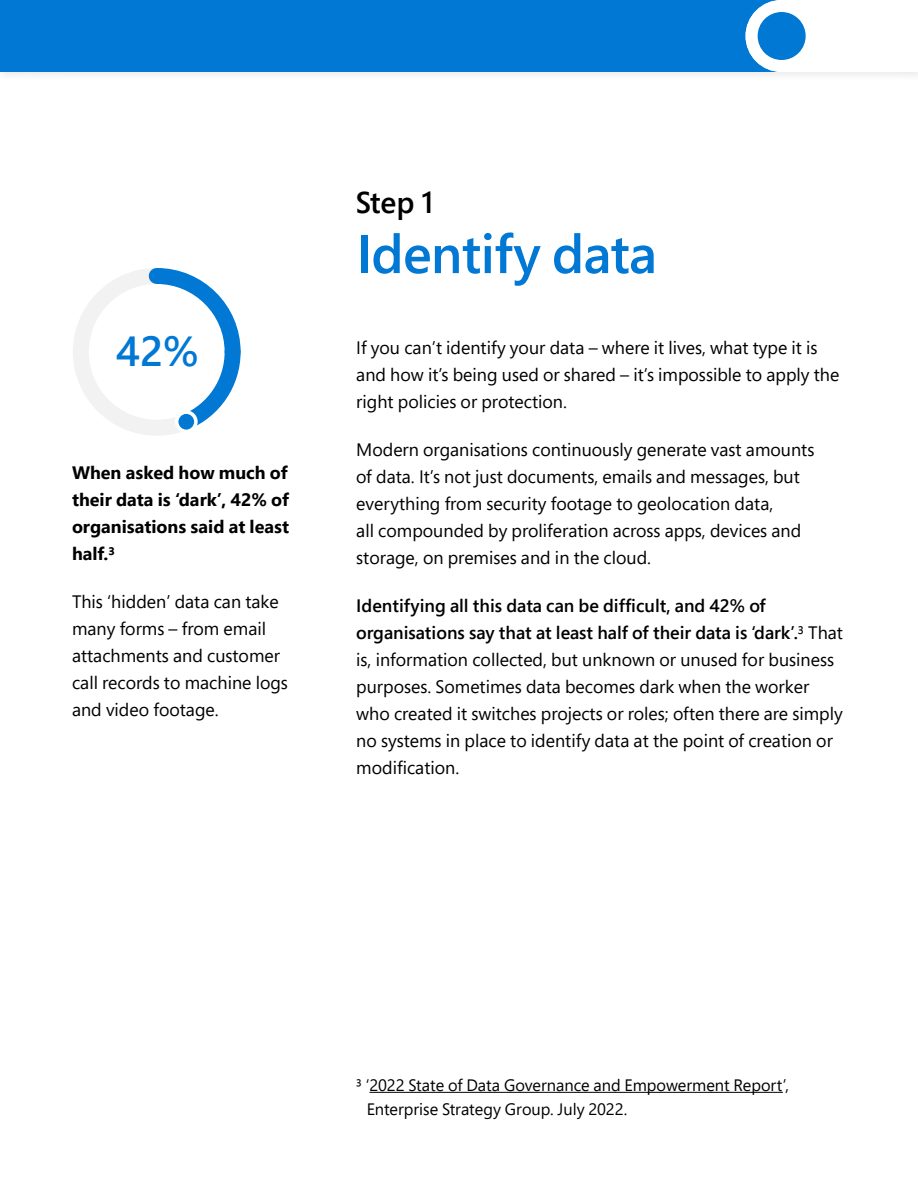
<style>
.page{position:relative;width:918px;height:1188px;background:#fff}
.page>*{position:absolute;margin:0;border:0;box-sizing:border-box;transform-origin:0 0}
._36_46{font:600 54px "Segoe Pro";letter-spacing:-.015em;color:#0078d4}
.Highlight_text_28_38{font:600 42px "Segoe Pro";color:#0078d4}
.HIghlight_text_20_30{font:600 30px "Segoe Pro";color:#000}
.P_12_18{font:18px/27px "Segoe Pro";color:#000}
.P_12_18-2{font:700 18px/27px "Segoe Pro";color:#000;text-align:justify}
.Sources_11_16{font:16.5px/24px "Segoe Pro";letter-spacing:-.005em;color:#000}
.s1{font-weight:600}
</style>
<div class="page">
<div style="left:0;top:0;width:918px;height:82px;background:#f8f8f8"></div>
<div style="left:0;top:0;width:918px;height:72px;background:#0078d4"></div>
<svg style="left:746px;top:0;width:172px;height:72px"></svg>
<svg style="left:73px;top:268px;width:168px;height:167px"></svg>
<hr style="left:369px;top:1092px;width:414px;height:1px;background:#000">
<p class="Highlight_text_28_38" style="left:116px;top:323px;width:84px">42%</p>
<p class="P_12_18-2" style="left:72px;top:458px;width:219px">When asked how much of their data is ‘dark’, 42% of organisations said at least half.³</p>
<p class="P_12_18" style="left:72px;top:587px;width:218px">This ‘hidden’ data can take many forms – from email attachments and customer call records to machine logs and video footage.</p>
<p class="HIghlight_text_20_30" style="left:356px;top:182px;width:79px">Step 1</p>
<p class="_36_46" style="left:356px;top:217px;width:302px">Identify data</p>
<p class="P_12_18" style="left:356px;top:334px;width:485px">If you can’t identify your data – where it lives, what type it is and how it’s being used or shared – it’s impossible to apply the right policies or protection.</p>
<p class="P_12_18" style="left:356px;top:436px;width:460px">Modern organisations continuously generate vast amounts of data. It’s not just documents, emails and messages, but everything from security footage to geolocation data,<br>all compounded by proliferation across apps, devices and storage, on premises and in the cloud.</p>
<p class="P_12_18" style="left:356px;top:592px;width:488px"><span class="s1">Identifying all this data can be difficult, and 42% of organisations say that at least half of their data is ‘dark’.</span>³ That is, information collected, but unknown or unused for business purposes. Sometimes data becomes dark when the worker who created it switches projects or roles; often there are simply no systems in place to identify data at the point of creation or modification.</p>
<p class="Sources_11_16" style="left:367px;top:1073px;width:424px;text-indent:-10px">³ ‘2022 State of Data Governance and Empowerment Report’,<br>Enterprise Strategy Group. July 2022.</p>
</div>
